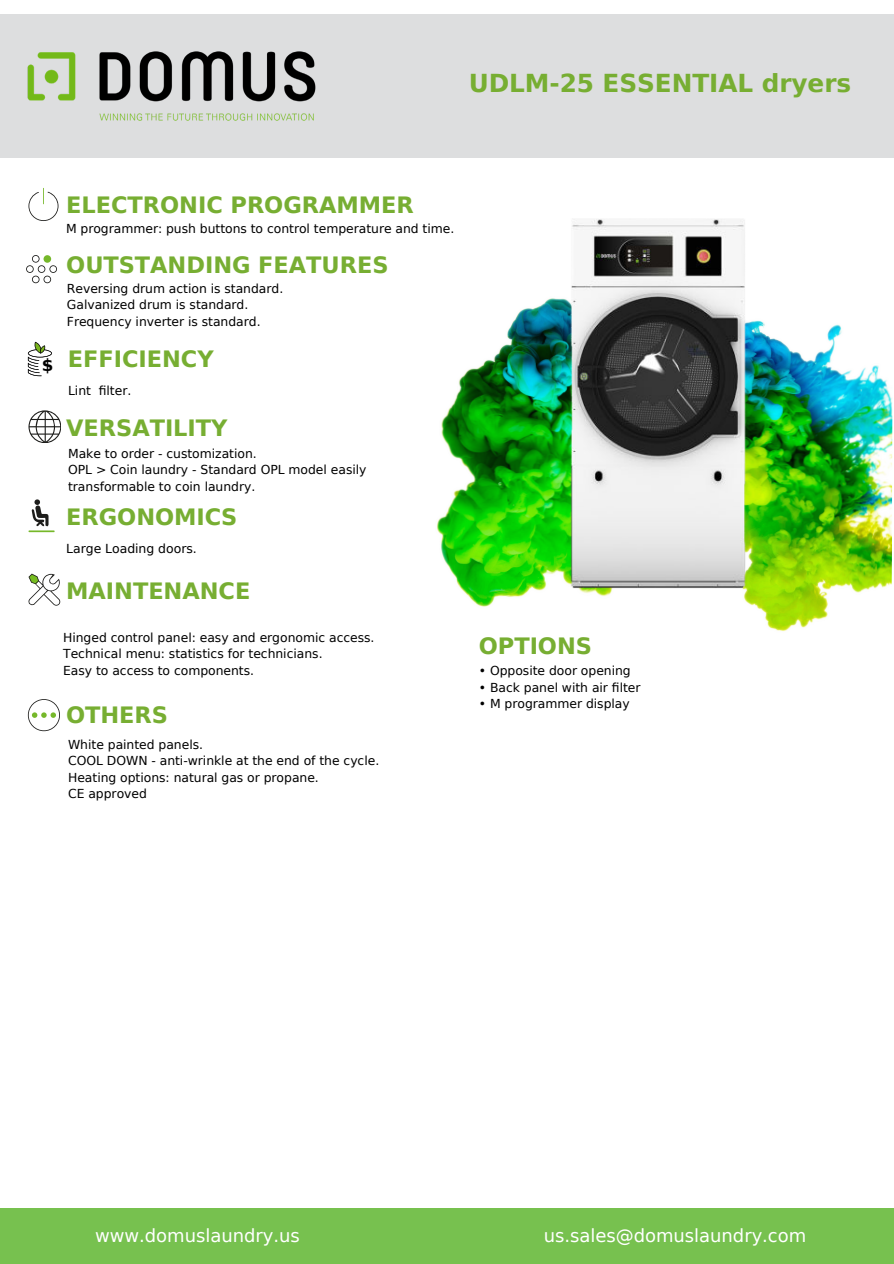
<style>
.page{position:relative;width:894px;height:1264px;background:#fff}
.page>*{position:absolute;margin:0;border:0;box-sizing:border-box;transform-origin:0 0}
.t1{font:700 24.75px "DejaVu Sans";letter-spacing:-.005em;color:#77ae32}
.t2{font:700 22.5px "DejaVu Sans";letter-spacing:-.005em;color:#77ae32}
.t3{font:18px "DejaVu Sans";color:#fff}
.t4{font:700 16.8px "DejaVu Sans";color:#000}
.t5{font:12.45px "DejaVu Sans";color:#000}
.t6{font:12.3px/16.5px "DejaVu Sans";color:#000}
</style>
<div class="page">
<img style="left:437px;top:298px;width:456px;height:333px">
<div style="left:0;top:14px;width:893px;height:143px;background:#dddedf"></div>
<img style="left:27px;top:51px;width:289px;height:70px">
<svg style="left:28px;top:410px;width:33px;height:33px"></svg>
<svg style="left:28px;top:573px;width:32px;height:32px"></svg>
<svg style="left:28px;top:499px;width:27px;height:33px"></svg>
<svg style="left:28px;top:188px;width:30px;height:33px"></svg>
<svg style="left:28px;top:699px;width:32px;height:32px"></svg>
<svg style="left:26px;top:255px;width:31px;height:28px"></svg>
<div style="left:0;top:1208px;width:893px;height:55px;background:#77c14f"></div>
<img style="left:569px;top:219px;width:178px;height:369px">
<svg style="left:28px;top:342px;width:24px;height:34px"></svg>
<div style="left:40px;top:359px;width:18px;height:15px;background:#fff"></div>
<p class="t1" style="left:468px;top:69px;width:384px">UDLM-25 ESSENTIAL dryers</p>
<h3 class="t4" style="left:42px;top:355px;width:13px">$</h3>
<p class="t2" style="left:66px;top:192px;width:349px">ELECTRONIC PROGRAMMER</p>
<h1 class="t6" style="left:66px;top:220px;width:390px">M programmer: push buttons to control temperature and time.</h1>
<h1 class="t2" style="left:66px;top:252px;width:324px">OUTSTANDING FEATURES</h1>
<p class="t6" style="left:67px;top:280px;width:218px">Reversing drum action is standard.</p>
<h1 class="t6" style="left:67px;top:297px;width:183px">Galvanized drum is standard.</h1>
<p class="t6" style="left:67px;top:313px;width:195px">Frequency inverter is standard.</p>
<p class="t2" style="left:68px;top:346px;width:147px">EFFICIENCY</p>
<p class="t6" style="left:68px;top:382px;width:65px">Lint filter.</p>
<p class="t2" style="left:66px;top:415px;width:163px">VERSATILITY</p>
<p class="t6" style="left:68px;top:445px;width:190px">Make to order - customization.</p>
<p class="t6" style="left:68px;top:461px;width:300px">OPL &gt; Coin laundry - Standard OPL model easily transformable to coin laundry.</p>
<p class="t2" style="left:66px;top:504px;width:173px">ERGONOMICS</p>
<p class="t5" style="left:66px;top:541px;width:132px">Large Loading doors.</p>
<p class="t2" style="left:66px;top:578px;width:186px">MAINTENANCE</p>
<p class="t6" style="left:63px;top:629px;width:313px">Hinged control panel: easy and ergonomic access.</p>
<p class="t6" style="left:63px;top:645px;width:261px">Technical menu: statistics for technicians.</p>
<h3 class="t6" style="left:63px;top:662px;width:192px">Easy to access to components.</h3>
<h1 class="t2" style="left:66px;top:702px;width:103px">OTHERS</h1>
<p class="t6" style="left:68px;top:736px;width:136px">White painted panels.</p>
<p class="t6" style="left:68px;top:752px;width:312px">COOL DOWN - anti-wrinkle at the end of the cycle.</p>
<p class="t6" style="left:68px;top:769px;width:252px">Heating options: natural gas or propane.</p>
<h1 class="t6" style="left:68px;top:785px;width:80px">CE approved</h1>
<p class="t2" style="left:479px;top:632px;width:114px">OPTIONS</p>
<h1 class="t6" style="left:479px;top:662px;width:153px">• Opposite door opening</h1>
<p class="t6" style="left:479px;top:679px;width:163px">• Back panel with air filter</p>
<p class="t6" style="left:479px;top:695px;width:152px">• M programmer display</p>
<p class="t3" style="left:95px;top:1225px;width:206px">www.domuslaundry.us</p>
<p class="t3" style="left:543px;top:1225px;width:264px">us.sales@domuslaundry.com</p>
</div>
